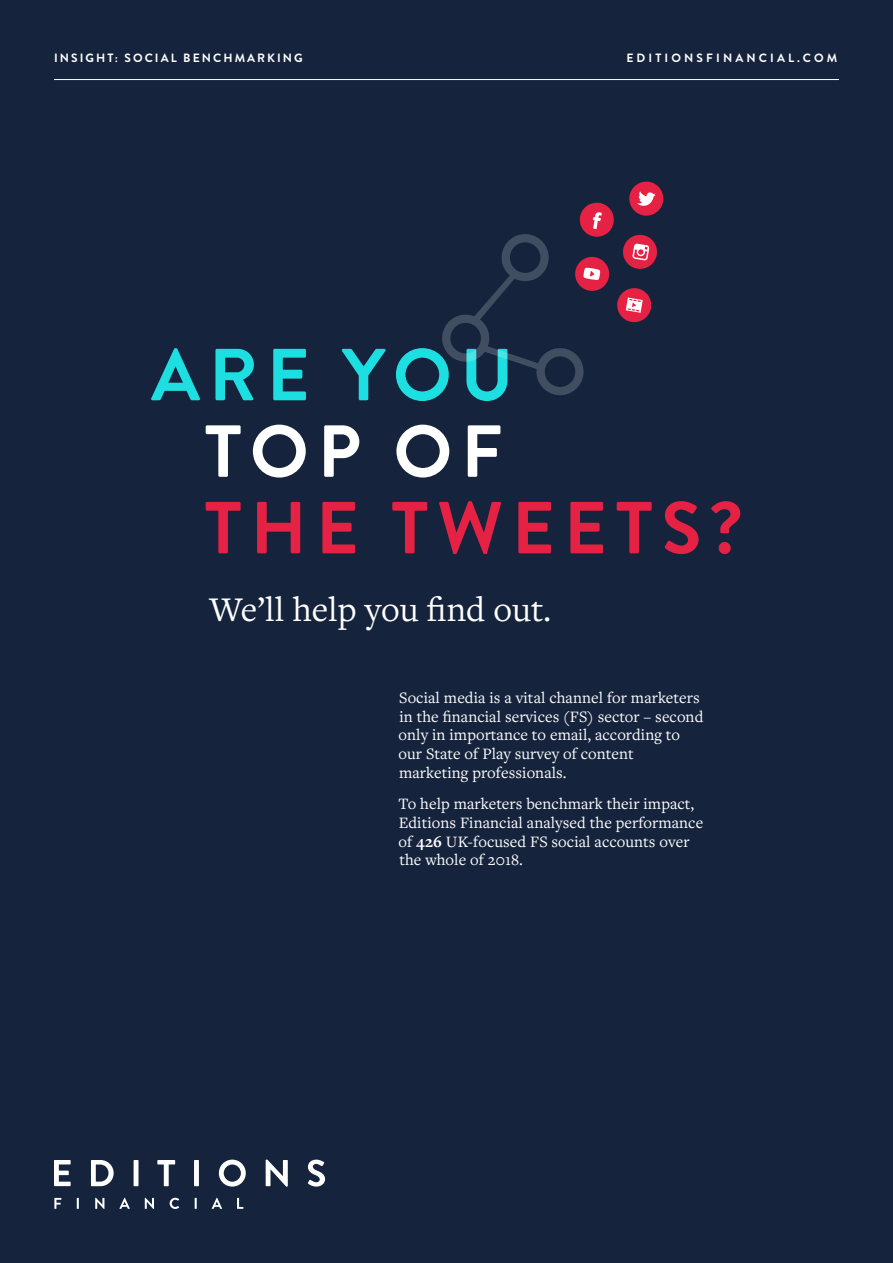
<style>
.page{position:relative;width:893px;height:1263px;background:#15243c}
.page>*{position:absolute;margin:0;border:0;box-sizing:border-box;transform-origin:0 0}
.t1{font:700 73.5px "Brandon Grotesque";letter-spacing:.12em;color:#e62244}
.t2{font:700 73.5px "Brandon Grotesque";letter-spacing:.12em;color:#1ddfe2}
.t3{font:700 73.5px "Brandon Grotesque";color:#fff}
.t4{font:36px "Freight Text Pro";color:#fff}
.t5{font:16.5px/18.8px "Freight Text Pro";letter-spacing:.005em;color:#fff}
.t6{font:700 12px "Brandon Grotesque";letter-spacing:.17em;color:#fff}
.t7{font:700 12px "Brandon Grotesque";letter-spacing:.26em;color:#fff}
.s1{font-weight:700}
</style>
<div class="page">
<svg style="left:54px;top:1160px;width:17px;height:26px"></svg>
<svg style="left:91px;top:1160px;width:23px;height:26px"></svg>
<hr style="left:134px;top:1160px;width:4px;height:26px;background:#fff">
<svg style="left:157px;top:1160px;width:18px;height:26px"></svg>
<div style="left:194px;top:1160px;width:5px;height:26px;background:#fff"></div>
<svg style="left:219px;top:1159px;width:27px;height:27px"></svg>
<svg style="left:266px;top:1159px;width:22px;height:27px"></svg>
<svg style="left:308px;top:1159px;width:17px;height:27px"></svg>
<svg style="left:54px;top:1198px;width:7px;height:11px"></svg>
<svg style="left:77px;top:1198px;width:2px;height:11px"></svg>
<svg style="left:95px;top:1198px;width:9px;height:11px"></svg>
<svg style="left:119px;top:1198px;width:11px;height:11px"></svg>
<svg style="left:145px;top:1198px;width:9px;height:11px"></svg>
<svg style="left:170px;top:1198px;width:9px;height:11px"></svg>
<svg style="left:195px;top:1198px;width:2px;height:11px"></svg>
<svg style="left:212px;top:1198px;width:10px;height:11px"></svg>
<svg style="left:237px;top:1198px;width:6px;height:11px"></svg>
<hr style="left:54px;top:79px;width:785px;height:1px;background:#fff">
<svg style="left:442px;top:181px;width:222px;height:214px"></svg>
<p class="t6" style="left:54px;top:50px;width:250px">INSIGHT: SOCIAL BENCHMARKING</p>
<p class="t7" style="left:626px;top:50px;width:212px">EDITIONSFINANCIAL.COM</p>
<h1 class="t2" style="left:151px;top:324px;width:364px">ARE YOU</h1>
<h1 class="t3" style="left:205px;top:400px;width:299px">TOP OF</h1>
<h1 class="t1" style="left:205px;top:477px;width:539px">THE TWEETS?</h1>
<h2 class="t4" style="left:209px;top:585px;width:343px">We’ll help you find out.</h2>
<p class="t5" style="left:399px;top:687px;width:306px">Social media is a vital channel for marketers in the financial services (FS) sector – second only in importance to email, according to our State of Play survey of content marketing professionals.</p>
<p class="t5" style="left:398px;top:794px;width:306px">To help marketers benchmark their impact, Editions Financial analysed the performance of <span class="s1">426</span> UK-focused FS social accounts over the whole of 2018.</p>
</div>
